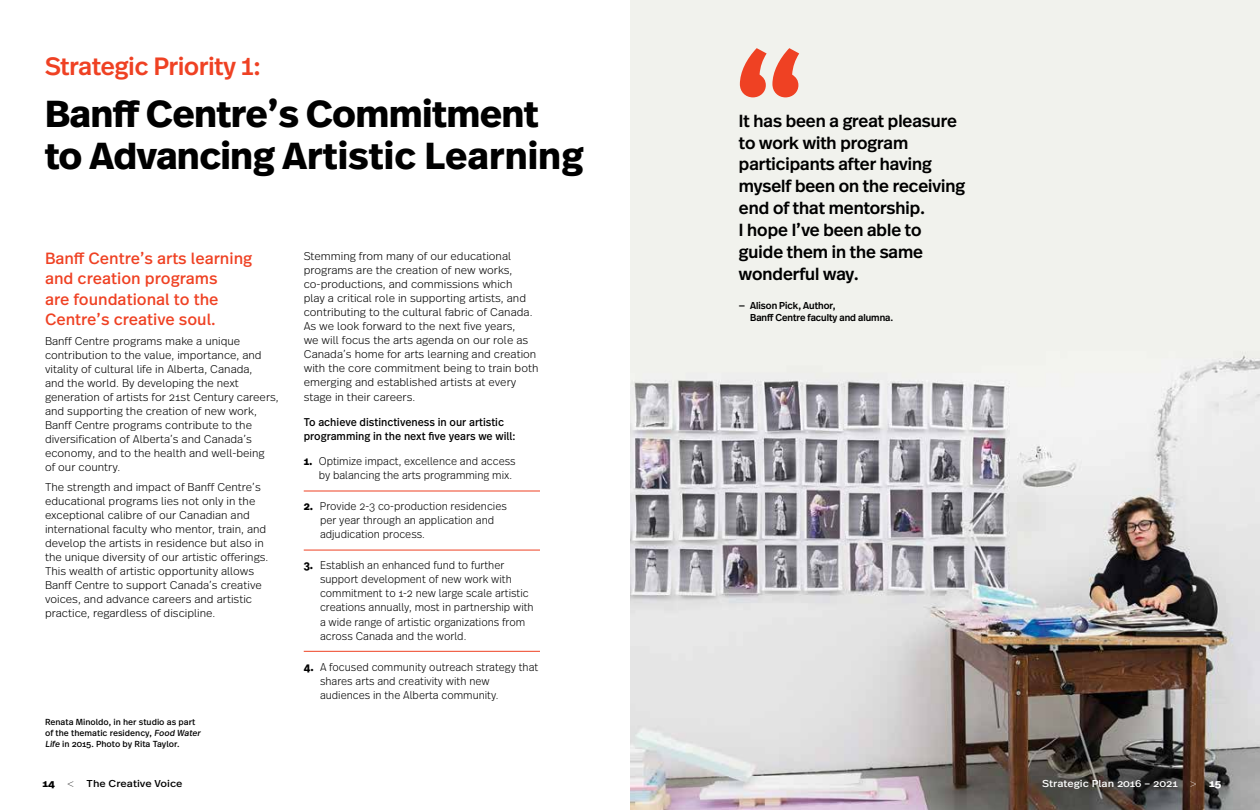
<style>
.page{position:relative;width:1260px;height:810px;background:#fff}
.page>*{position:absolute;margin:0;border:0;box-sizing:border-box;transform-origin:0 0}
.t1{font:500 157.38px "Real Head OT";color:#ef4123}
.t2{font:700 37.5px "Real Text OT";color:#000}
.t3{font:700 37.5px "Real Head OT";color:#000}
.t4{font:500 25px "Real Head OT";color:#ef4123}
.t5{font:500 17.5px/21.9px "Real Head OT";color:#000}
.t6{font:16.25px/20.2px "Real Text OT";color:#ef4123}
.t7{font:300 11.25px/14px "Real Text OT";color:#000}
.t8{font:300 11.25px/14px "Real Text OT";color:#000;scale:.95 1}
.t9{font:11.25px/14px "Real Text OT";color:#000;scale:.95 1}
.t10{font:500 10px/12px "Real Head OT";color:#000}
.t11{font:10px "Real Text OT";color:#fff;scale:1.1 1}
.t12{font:10px "Real Text OT";color:#000;scale:1.1 1}
.t13{font:8.75px/11px "Real Text OT";color:#000}
.s1{font-family:"Real Head OT"}
.s2{font-weight:700}
.s3{font-family:"Real Head OT";font-weight:200;font-size:13.75px}
</style>
<div class="page">
<img style="left:630px;top:0;width:630px;height:810px">
<hr style="left:304px;top:491px;width:236px;height:1px;background:#ef4123">
<hr style="left:304px;top:550px;width:236px;height:1px;background:#ef4123">
<hr style="left:304px;top:651px;width:236px;height:1px;background:#ef4123">
<h3 class="t4" style="left:45px;top:50px;width:217px">Strategic Priority 1:</h3>
<h2 class="t3" style="left:45px;top:90px;width:495px">Banff Centre’s Commitment</h2>
<h2 class="t2" style="left:45px;top:131px;width:540px"><span class="s1">to Advancing</span> Artistic Learning</h2>
<h3 class="t6" style="left:45px;top:248px;width:209px">Banff Centre’s arts learning and creation programs<br>are foundational to the<br>Centre’s creative soul.</h3>
<p class="t7" style="left:45px;top:334px;width:235px">Banff Centre programs make a unique contribution to the value, importance, and vitality of cultural life in Alberta, Canada,<br>and the world. By developing the next generation of artists for 21st Century careers, and supporting the creation of new work, Banff Centre programs contribute to the diversification of Alberta’s and Canada’s economy, and to the health and well-being<br>of our country.</p>
<p class="t7" style="left:45px;top:480px;width:225px">The strength and impact of Banff Centre’s educational programs lies not only in the exceptional calibre of our Canadian and international faculty who mentor, train, and develop the artists in residence but also in the unique diversity of our artistic offerings.<br>This wealth of artistic opportunity allows Banff Centre to support Canada’s creative voices, and advance careers and artistic practice, regardless of discipline.</p>
<p class="t13" style="left:45px;top:717px;width:159px">Renata Minoldo, in her studio as part of the thematic residency, Food Water<br>Life in 2015. Photo by Rita Taylor.</p>
<p class="t7" style="left:304px;top:249px;width:236px">Stemming from many of our educational programs are the creation of new works, co-productions, and commissions which<br>play a critical role in supporting artists, and contributing to the cultural fabric of Canada.<br>As we look forward to the next five years,<br>we will focus the arts agenda on our role as Canada’s home for arts learning and creation with the core commitment being to train both emerging and established artists at every stage in their careers.</p>
<p class="t9" style="left:304px;top:415px;width:224px">To achieve distinctiveness in our artistic programming in the next five years we will:</p>
<p class="t8" style="left:319px;top:454px;width:209px;text-indent:-15px"><span class="s2">1.</span> Optimize impact, excellence and access by balancing the arts programming mix.</p>
<p class="t8" style="left:320px;top:499px;width:198px;text-indent:-16px"><span class="s2">2.</span> Provide 2-3 co-production residencies per year through an application and adjudication process.</p>
<p class="t8" style="left:320px;top:558px;width:226px;text-indent:-16px"><span class="s2">3.</span> Establish an enhanced fund to further support development of new work with commitment to 1-2 new large scale artistic creations annually, most in partnership with a wide range of artistic organizations from across Canada and the world.</p>
<p class="t8" style="left:320px;top:660px;width:231px;text-indent:-16px"><span class="s2">4.</span> A focused community outreach strategy that shares arts and creativity with new audiences in the Alberta community.</p>
<h1 class="t1" style="left:729px;top:18px;width:80px">“</h1>
<h3 class="t5" style="left:739px;top:110px;width:228px">It has been a great pleasure to work with program participants after having myself been on the receiving end of that mentorship.<br>I hope I’ve been able to guide them in the same wonderful way.</h3>
<p class="t10" style="left:750px;top:299px;width:145px;text-indent:-11px">— Alison Pick, Author,<br>Banff Centre faculty and alumna.</p>
<p class="t12" style="left:42px;top:778px;width:129px"><span class="s2">14</span> <span class="s3">&lt;</span> The Creative Voice</p>
<p class="t11" style="left:1042px;top:778px;width:164px">Strategic Plan 2016 – 2021 <span class="s3">&gt;</span> <span class="s2">15</span></p>
</div>
